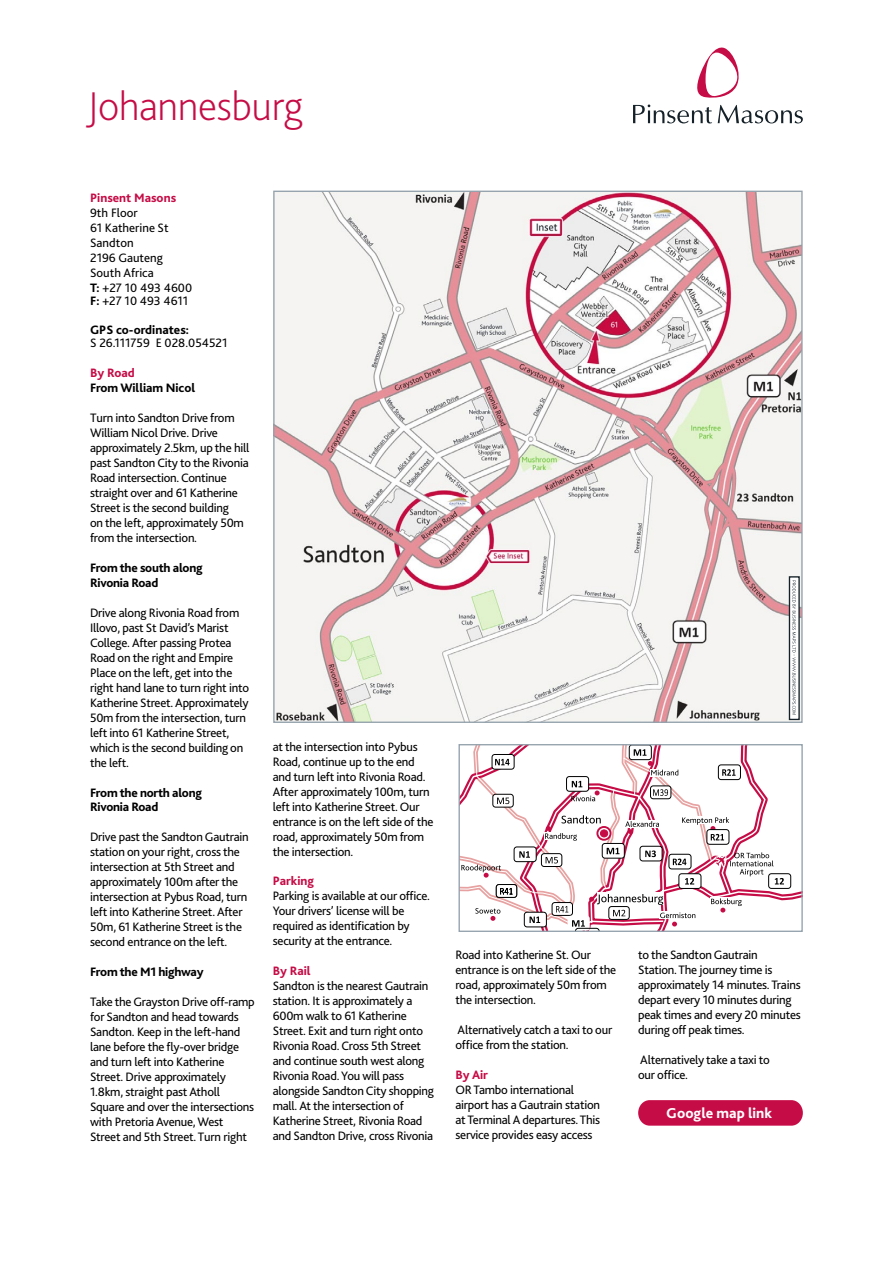
<style>
.page{position:relative;width:893px;height:1263px;background:#fff}
.page>*{position:absolute;margin:0;border:0;box-sizing:border-box;transform-origin:0 0}
.t1{font:200 42px "Bliss 2";letter-spacing:-.01em;color:#c60c46}
.t2{font:800 15px "Bliss 2";color:#fff}
.t3{font:12.75px/15px "Bliss 2";letter-spacing:-.02em;color:#000}
.t4{font:12.75px/15px "Bliss 2";color:#000}
.t5{font:800 12.75px/15px "Bliss 2";letter-spacing:-.02em;color:#000}
.t6{font:800 12.75px "Bliss 2";color:#c60c46}
.t7{font:800 12.75px "Bliss 2";color:#000}
.s1{font-weight:800}
</style>
<div class="page">
<svg style="left:633px;top:47px;width:170px;height:76px"></svg>
<div style="left:638px;top:1100px;width:165px;height:26px;background:#c60c46;border-radius:12px"></div>
<img style="left:275px;top:193px;width:526px;height:528px">
<svg style="left:460px;top:746px;width:341px;height:184px"></svg>
<svg style="left:597px;top:827px;width:14px;height:13px"></svg>
<div style="left:596px;top:826px;width:15px;height:15px;border:2px solid #c60c46;border-radius:50%"></div>
<div style="left:600px;top:830px;width:8px;height:7px;background:#c60c46;border-radius:50%"></div>
<div style="left:600px;top:830px;width:8px;height:7px;border:1px solid #c60c46;border-radius:50%"></div>
<div style="left:561px;top:813px;width:40px;height:13px;background:#fff"></div>
<div style="left:597px;top:891px;width:66px;height:13px;background:#fff"></div>
<svg style="left:461px;top:864px;width:40px;height:13px"></svg>
<svg style="left:475px;top:908px;width:25px;height:13px"></svg>
<div style="left:625px;top:820px;width:34px;height:8px;background:#fff"></div>
<svg style="left:625px;top:821px;width:34px;height:13px"></svg>
<div style="left:681px;top:816px;width:48px;height:8px;background:#fff"></div>
<div style="left:710px;top:897px;width:32px;height:8px;background:#fff"></div>
<svg style="left:650px;top:769px;width:29px;height:7px"></svg>
<svg style="left:711px;top:898px;width:31px;height:14px"></svg>
<div style="left:544px;top:832px;width:33px;height:8px;background:#fff"></div>
<svg style="left:541px;top:853px;width:21px;height:13px"></svg>
<svg style="left:545px;top:815px;width:56px;height:26px"></svg>
<div style="left:541px;top:853px;width:21px;height:14px;border:1px solid #000;border-radius:3px"></div>
<svg style="left:546px;top:857px;width:12px;height:6px"></svg>
<div style="left:493px;top:794px;width:20px;height:13px;background:#fff;border-radius:3px"></div>
<div style="left:492px;top:794px;width:22px;height:14px;border:1px solid #000;border-radius:3px"></div>
<svg style="left:497px;top:797px;width:12px;height:7px"></svg>
<div style="left:679px;top:874px;width:22px;height:14px;background:#fff;border-radius:3px"></div>
<div style="left:678px;top:873px;width:23px;height:16px;border:1px solid #000;border-radius:3px"></div>
<svg style="left:685px;top:878px;width:9px;height:6px"></svg>
<div style="left:769px;top:874px;width:22px;height:14px;background:#fff;border-radius:3px"></div>
<div style="left:768px;top:873px;width:23px;height:16px;border:1px solid #000;border-radius:3px"></div>
<svg style="left:711px;top:852px;width:73px;height:32px"></svg>
<div style="left:718px;top:765px;width:22px;height:15px;background:#fff;border-radius:3px"></div>
<div style="left:718px;top:764px;width:23px;height:16px;border:1px solid #000;border-radius:3px"></div>
<svg style="left:722px;top:769px;width:14px;height:7px"></svg>
<svg style="left:707px;top:829px;width:22px;height:15px"></svg>
<div style="left:706px;top:829px;width:23px;height:16px;border:1px solid #000;border-radius:3px"></div>
<svg style="left:682px;top:817px;width:47px;height:23px"></svg>
<div style="left:669px;top:854px;width:22px;height:15px;background:#fff;border-radius:3px"></div>
<div style="left:668px;top:854px;width:23px;height:15px;border:1px solid #000;border-radius:3px"></div>
<svg style="left:673px;top:858px;width:13px;height:7px"></svg>
<div style="left:602px;top:843px;width:22px;height:15px;background:#fff;border-radius:3px"></div>
<div style="left:602px;top:843px;width:23px;height:16px;border:1px solid #000;border-radius:3px"></div>
<svg style="left:607px;top:848px;width:12px;height:6px"></svg>
<div style="left:629px;top:745px;width:22px;height:15px;background:#fff;border-radius:3px"></div>
<div style="left:629px;top:745px;width:23px;height:15px;border:1px solid #000;border-radius:3px"></div>
<svg style="left:634px;top:749px;width:44px;height:26px"></svg>
<div style="left:650px;top:786px;width:21px;height:13px;background:#fff;border-radius:3px"></div>
<div style="left:650px;top:785px;width:21px;height:14px;border:1px solid #000;border-radius:3px"></div>
<svg style="left:653px;top:789px;width:15px;height:7px"></svg>
<div style="left:552px;top:902px;width:20px;height:13px;background:#fff;border-radius:3px"></div>
<div style="left:552px;top:902px;width:21px;height:14px;border:1px solid #000;border-radius:3px"></div>
<div style="left:514px;top:847px;width:22px;height:15px;background:#fff;border-radius:3px"></div>
<div style="left:514px;top:846px;width:23px;height:16px;border:1px solid #000;border-radius:3px"></div>
<svg style="left:519px;top:851px;width:11px;height:7px"></svg>
<div style="left:566px;top:776px;width:23px;height:15px;background:#fff;border-radius:3px"></div>
<div style="left:566px;top:776px;width:23px;height:16px;border:1px solid #000;border-radius:3px"></div>
<svg style="left:571px;top:781px;width:29px;height:20px"></svg>
<div style="left:524px;top:912px;width:22px;height:15px;background:#fff;border-radius:3px"></div>
<div style="left:524px;top:912px;width:23px;height:15px;border:1px solid #000;border-radius:3px"></div>
<svg style="left:529px;top:916px;width:11px;height:7px"></svg>
<svg style="left:556px;top:894px;width:139px;height:36px"></svg>
<div style="left:640px;top:846px;width:22px;height:15px;background:#fff;border-radius:3px"></div>
<div style="left:639px;top:846px;width:24px;height:15px;border:1px solid #000;border-radius:3px"></div>
<svg style="left:645px;top:850px;width:11px;height:7px"></svg>
<div style="left:496px;top:884px;width:21px;height:13px;background:#fff;border-radius:3px"></div>
<div style="left:496px;top:884px;width:21px;height:14px;border:1px solid #000;border-radius:3px"></div>
<div style="left:492px;top:754px;width:22px;height:15px;background:#fff;border-radius:3px"></div>
<svg style="left:500px;top:888px;width:13px;height:6px"></svg>
<div style="left:492px;top:754px;width:23px;height:16px;border:1px solid #000;border-radius:3px"></div>
<svg style="left:495px;top:759px;width:15px;height:6px"></svg>
<div style="left:458px;top:744px;width:345px;height:188px;border:1px solid #93a2ad"></div>
<div style="left:789px;top:576px;width:11px;height:144px;background:#fff;border:1px solid #152128"></div>
<svg style="left:792px;top:580px;width:4px;height:135px"></svg>
<h1 class="t1" style="left:87px;top:80px;width:217px">Johannesburg</h1>
<p class="t6" style="left:90px;top:190px;width:88px">Pinsent Masons</p>
<p class="t4" style="left:90px;top:205px;width:104px">9th Floor<br>61 Katherine St<br>Sandton<br>2196 Gauteng<br>South Africa<br><span class="s1">T:</span> +27 10 493 4600</p>
<p class="t4" style="left:90px;top:293px;width:100px"><span class="s1">F:</span> +27 10 493 4611</p>
<p class="t7" style="left:90px;top:321px;width:100px">GPS co-ordinates:</p>
<p class="t4" style="left:90px;top:335px;width:139px">S 26.111759 E 028.054521</p>
<p class="t6" style="left:90px;top:365px;width:46px">By Road</p>
<p class="t5" style="left:90px;top:380px;width:107px">From William Nicol</p>
<p class="t3" style="left:90px;top:410px;width:161px">Turn into Sandton Drive from<br>William Nicol Drive. Drive approximately 2.5km, up the hill past Sandton City to the Rivonia<br>Road intersection. Continue straight over and 61 Katherine<br>Street is the second building<br>on the left, approximately 50m from the intersection.</p>
<p class="t5" style="left:90px;top:560px;width:114px">From the south along<br>Rivonia Road</p>
<p class="t3" style="left:90px;top:605px;width:161px">Drive along Rivonia Road from<br>Illovo, past St David’s Marist<br>College. After passing Protea<br>Road on the right and Empire<br>Place on the left, get into the right hand lane to turn right into<br>Katherine Street. Approximately<br>50m from the intersection, turn left into 61 Katherine Street, which is the second building on the left.</p>
<p class="t5" style="left:90px;top:785px;width:113px">From the north along<br>Rivonia Road</p>
<p class="t3" style="left:90px;top:829px;width:160px">Drive past the Sandton Gautrain station on your right, cross the intersection at 5th Street and approximately 100m after the intersection at Pybus Road, turn left into Katherine Street. After<br>50m, 61 Katherine Street is the second entrance on the left.</p>
<p class="t5" style="left:90px;top:964px;width:115px">From the M1 highway</p>
<p class="t3" style="left:90px;top:994px;width:166px">Take the Grayston Drive off-ramp for Sandton and head towards<br>Sandton. Keep in the left-hand lane before the fly-over bridge and turn left into Katherine<br>Street. Drive approximately<br>1.8km, straight past Atholl<br>Square and over the intersections with Pretoria Avenue, West<br>Street and 5th Street. Turn right</p>
<p class="t3" style="left:273px;top:738px;width:162px">at the intersection into Pybus<br>Road, continue up to the end and turn left into Rivonia Road.<br>After approximately 100m, turn left into Katherine Street. Our entrance is on the left side of the road, approximately 50m from the intersection.</p>
<p class="t6" style="left:273px;top:873px;width:43px">Parking</p>
<p class="t3" style="left:273px;top:888px;width:159px">Parking is available at our office.<br>Your drivers’ license will be required as identification by security at the entrance.</p>
<p class="t6" style="left:273px;top:963px;width:39px">By Rail</p>
<p class="t3" style="left:273px;top:978px;width:163px">Sandton is the nearest Gautrain station. It is approximately a<br>600m walk to 61 Katherine<br>Street. Exit and turn right onto<br>Rivonia Road. Cross 5th Street and continue south west along<br>Rivonia Road. You will pass alongside Sandton City shopping mall. At the intersection of<br>Katherine Street, Rivonia Road and Sandton Drive, cross Rivonia</p>
<p class="t3" style="left:455px;top:947px;width:162px">Road into Katherine St. Our entrance is on the left side of the road, approximately 50m from the intersection.</p>
<p class="t3" style="left:455px;top:1022px;width:158px">Alternatively catch a taxi to our office from the station.</p>
<p class="t6" style="left:455px;top:1067px;width:34px">By Air</p>
<p class="t3" style="left:455px;top:1082px;width:146px">OR Tambo international airport has a Gautrain station at Terminal A departures. This service provides easy access</p>
<p class="t3" style="left:638px;top:947px;width:164px">to the Sandton Gautrain<br>Station. The journey time is approximately 14 minutes. Trains depart every 10 minutes during peak times and every 20 minutes during off peak times.</p>
<p class="t3" style="left:638px;top:1052px;width:133px">Alternatively take a taxi to our office.</p>
<p class="t2" style="left:666px;top:1103px;width:107px">Google map link</p>
</div>
